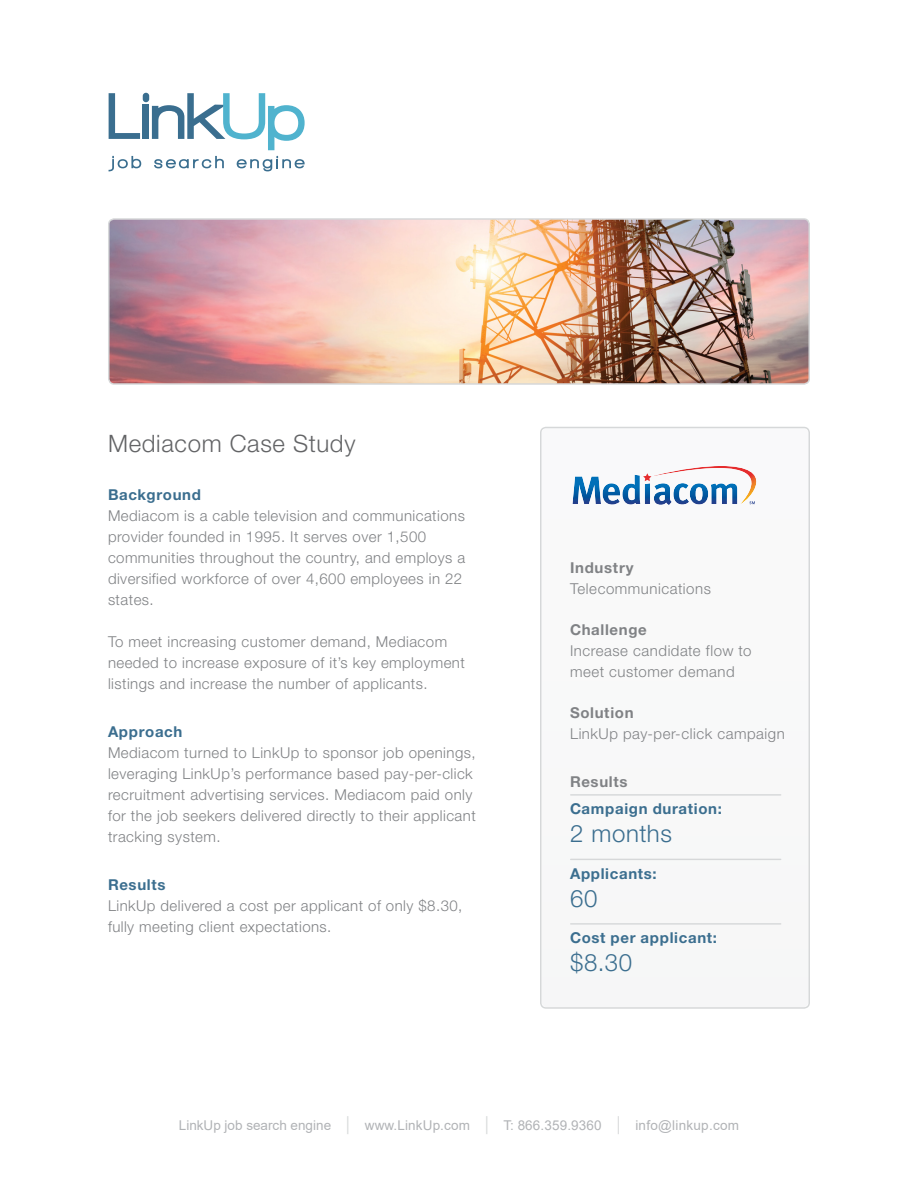
<style>
.page{position:relative;width:918px;height:1188px;background:#fff}
.page>*{position:absolute;margin:0;border:0;box-sizing:border-box;transform-origin:0 0}
.t1{font:300 24px "Helvetica Neue LT Std";letter-spacing:.03em;color:#636466}
.t2{font:300 24px "Helvetica Neue LT Std";letter-spacing:.03em;color:#3b6e8f}
.t3{font:300 15px/21px "Helvetica Neue LT Std";letter-spacing:.03em;color:#808285}
.t4{font:700 15px "Helvetica Neue LT Std";letter-spacing:.045em;color:#3b6e8f}
.t5{font:700 15px "Helvetica Neue LT Std";letter-spacing:.045em;color:#808285}
.t6{font:13.5px "Arial";letter-spacing:.01em;color:#b1b3b6}
.s1{font-size:18.9px;color:#d6d8d9}
</style>
<div class="page">
<svg style="left:109px;top:93px;width:31px;height:46px"></svg>
<div style="left:143px;top:105px;width:6px;height:34px;background:#3a6e8f"></div>
<svg style="left:152px;top:93px;width:153px;height:57px"></svg>
<svg style="left:109px;top:156px;width:32px;height:15px"></svg>
<svg style="left:154px;top:156px;width:70px;height:12px"></svg>
<svg style="left:237px;top:156px;width:68px;height:15px"></svg>
<div style="left:143px;top:93px;width:6px;height:9px;background:#3a6e8f;border-radius:3px"></div>
<svg style="left:540px;top:427px;width:270px;height:582px"></svg>
<img style="left:109px;top:219px;width:700px;height:165px;border-radius:5px">
<div style="left:108px;top:218px;width:702px;height:167px;border:2px solid #d6d8d9;border-radius:5px"></div>
<svg style="left:643px;top:473px;width:8px;height:8px"></svg>
<img style="left:653px;top:466px;width:103px;height:38px">
<img style="left:572px;top:476px;width:29px;height:28px">
<img style="left:603px;top:483px;width:17px;height:22px">
<img style="left:622px;top:475px;width:19px;height:30px">
<img style="left:645px;top:483px;width:5px;height:21px">
<img style="left:654px;top:483px;width:54px;height:22px">
<img style="left:711px;top:483px;width:26px;height:21px">
<svg style="left:750px;top:501px;width:5px;height:3px"></svg>
<hr style="left:571px;top:794px;width:210px;height:2px;background:#d6d8d9">
<hr style="left:571px;top:859px;width:210px;height:1px;background:#d6d8d9">
<hr style="left:571px;top:923px;width:210px;height:2px;background:#d6d8d9">
<h1 class="t1" style="left:108px;top:435px;width:249px">Mediacom Case Study</h1>
<p class="t4" style="left:108px;top:489px;width:94px">Background</p>
<p class="t3" style="left:108px;top:507px;width:359px">Mediacom is a cable television and communications provider founded in 1995. It serves over 1,500 communities throughout the country, and employs a diversified workforce of over 4,600 employees in 22 states.</p>
<p class="t3" style="left:108px;top:633px;width:358px">To meet increasing customer demand, Mediacom needed to increase exposure of it’s key employment listings and increase the number of applicants.</p>
<p class="t4" style="left:108px;top:726px;width:76px">Approach</p>
<p class="t3" style="left:108px;top:744px;width:369px">Mediacom turned to LinkUp to sponsor job openings, leveraging LinkUp’s performance based pay-per-click recruitment advertising services. Mediacom paid only for the job seekers delivered directly to their applicant tracking system.</p>
<p class="t4" style="left:108px;top:879px;width:59px">Results</p>
<p class="t3" style="left:108px;top:897px;width:356px">LinkUp delivered a cost per applicant of only $8.30, fully meeting client expectations.</p>
<p class="t5" style="left:570px;top:562px;width:65px">Industry</p>
<p class="t3" style="left:570px;top:580px;width:142px">Telecommunications</p>
<p class="t5" style="left:570px;top:624px;width:78px">Challenge</p>
<p class="t3" style="left:570px;top:642px;width:183px">Increase candidate flow to meet customer demand</p>
<p class="t5" style="left:570px;top:708px;width:65px">Solution</p>
<p class="t3" style="left:570px;top:725px;width:216px">LinkUp pay-per-click campaign</p>
<p class="t5" style="left:570px;top:776px;width:59px">Results</p>
<p class="t4" style="left:570px;top:804px;width:153px">Campaign duration:</p>
<h1 class="t2" style="left:570px;top:825px;width:103px">2 months</h1>
<p class="t4" style="left:570px;top:868px;width:88px">Applicants:</p>
<h1 class="t2" style="left:570px;top:889px;width:29px">60</h1>
<p class="t4" style="left:570px;top:933px;width:149px">Cost per applicant:</p>
<h1 class="t2" style="left:570px;top:954px;width:64px">$8.30</h1>
<p class="t6" style="left:179px;top:1118px;width:562px">LinkUp job search engine <span class="s1">|</span> www.LinkUp.com <span class="s1">|</span> T: 866.359.9360 <span class="s1">|</span> info@linkup.com</p>
</div>
